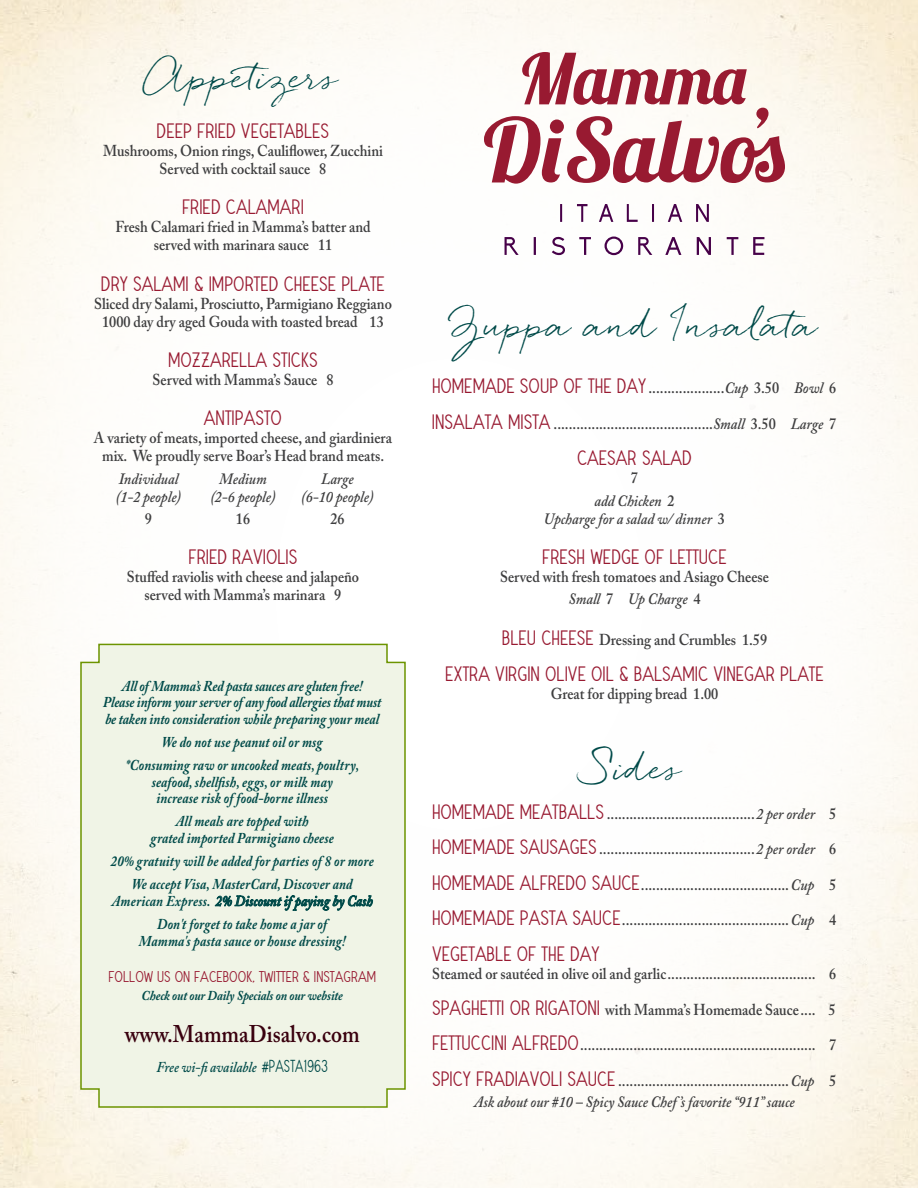
<style>
.page{position:relative;width:918px;height:1188px;background:#fff}
.page>*{position:absolute;margin:0;border:0;box-sizing:border-box;transform-origin:0 0}
.Title_Header_QUICKPE{font:34.5px "Quickpen";color:#004a49}
.t1{font:600 24px "Adobe Caslon Pro";color:#39000e;scale:.9 1}
.MENU_ENTREE_red{font:18px "Vintage Avalanche";color:#981a31}
.food_description{font:600 15.75px/18px "Adobe Caslon Pro";color:#3e3e3f;text-align:center;scale:.9 1}
.food_description-2{font:italic 600 15.75px/18px "Adobe Caslon Pro";color:#3e3e3f;text-align:center;scale:.9 1}
.MENU_ENTREE_red-2{font:600 15.75px "Adobe Caslon Pro";color:#3e3e3f;scale:.9 1}
.MENU_ENTREE_dark{font:italic 700 15px/16.5px "Adobe Caslon Pro";letter-spacing:.01em;color:#004a49;text-align:center;scale:.87 1}
.MENU_ENTREE_dark-2{font:italic 700 15px/16.5px "Adobe Caslon Pro";letter-spacing:-.01em;color:#004a49;text-align:center;scale:.87 1}
.t2{font:italic 600 15px "Adobe Caslon Pro";color:#004a49;scale:.87 1}
.MENU_ENTREE_red-3{font:13.5px "Vintage Avalanche";color:#981a31}
.MENU_ENTREE_red-4{font:italic 700 13.5px "Adobe Caslon Pro";letter-spacing:-.01em;color:#004a49;scale:.9 1}
.s1{font-weight:600}
.s2{font-style:normal}
.s3{font-family:"Vintage Avalanche";font-weight:400;font-style:normal}
.s4{font-family:"Vintage Avalanche";font-weight:400;font-size:18px;color:#981a31}
.s5{font-style:italic}
</style>
<div class="page">
<div style="left:80px;top:643px;width:326px;height:465px;background:#f0f4e6"></div>
<svg style="left:484px;top:52px;width:301px;height:132px"></svg>
<svg style="left:560px;top:204px;width:149px;height:18px"></svg>
<svg style="left:505px;top:237px;width:259px;height:18px"></svg>
<p class="Title_Header_QUICKPE" style="left:147px;top:56px;width:194px">Appetizers</p>
<p class="MENU_ENTREE_red" style="left:157px;top:122px;width:174px">DEEP FRIED VEGETABLES</p>
<p class="food_description" style="left:103px;top:142px;width:313px">Mushrooms, Onion rings, Cauliflower, Zucchini<br>Served with cocktail sauce 8</p>
<p class="MENU_ENTREE_red" style="left:182px;top:198px;width:123px">FRIED CALAMARI</p>
<p class="food_description" style="left:115px;top:218px;width:285px">Fresh Calamari fried in Mamma’s batter and served with marinara sauce 11</p>
<p class="MENU_ENTREE_red" style="left:101px;top:274px;width:286px">DRY SALAMI &amp; IMPORTED CHEESE PLATE</p>
<p class="food_description" style="left:94px;top:294px;width:332px">Sliced dry Salami, Prosciutto, Parmigiano Reggiano<br>1000 day dry aged Gouda with toasted bread 13</p>
<p class="MENU_ENTREE_red" style="left:168px;top:351px;width:151px">MOZZARELLA STICKS</p>
<p class="food_description" style="left:153px;top:371px;width:203px">Served with Mamma’s Sauce 8</p>
<p class="MENU_ENTREE_red" style="left:204px;top:409px;width:80px">ANTIPASTO</p>
<p class="food_description" style="left:94px;top:429px;width:333px">A variety of meats, imported cheese, and giardiniera mix. We proudly serve Boar’s Head brand meats.</p>
<p class="food_description-2" style="left:119px;top:469px;width:68px">Individual</p>
<p class="food_description-2" style="left:219px;top:469px;width:54px">Medium</p>
<p class="food_description-2" style="left:321px;top:469px;width:38px">Large</p>
<p class="food_description-2" style="left:116px;top:487px;width:74px">(1-2 people)</p>
<p class="food_description-2" style="left:210px;top:487px;width:74px">(2-6 people)</p>
<p class="food_description-2" style="left:301px;top:487px;width:82px">(6-10 people)</p>
<p class="food_description" style="left:145px;top:509px;width:9px">9</p>
<p class="food_description" style="left:236px;top:509px;width:17px">16</p>
<p class="food_description" style="left:330px;top:509px;width:17px">26</p>
<p class="MENU_ENTREE_red" style="left:189px;top:548px;width:110px">FRIED RAVIOLIS</p>
<p class="food_description" style="left:127px;top:568px;width:260px">Stuffed raviolis with cheese and jalapeño served with Mamma’s marinara 9</p>
<p class="MENU_ENTREE_dark-2" style="left:103px;top:677px;width:322px">All of Mamma’s Red pasta sauces are gluten free!<br>Please inform your server of any food allergies that must be taken into consideration while preparing your meal</p>
<p class="MENU_ENTREE_dark" style="left:162px;top:733px;width:186px">We do not use peanut oil or msg</p>
<p class="MENU_ENTREE_dark" style="left:126px;top:757px;width:270px">*Consuming raw or uncooked meats, poultry, seafood, shellfish, eggs, or milk may<br>increase risk of food-borne illness</p>
<p class="MENU_ENTREE_dark" style="left:151px;top:813px;width:212px">All meals are topped with<br>grated imported Parmigiano cheese</p>
<p class="MENU_ENTREE_dark" style="left:111px;top:853px;width:304px">20% gratuity will be added for parties of 8 or more</p>
<p class="MENU_ENTREE_dark" style="left:112px;top:876px;width:301px">We accept Visa, MasterCard, Discover and<br>American Express. <span class="s1">2% Discount if paying by Cash</span></p>
<p class="MENU_ENTREE_dark" style="left:139px;top:916px;width:239px">Don't forget to take home a jar of<br>Mamma's pasta sauce or house dressing!</p>
<p class="MENU_ENTREE_red-3" style="left:108px;top:969px;width:269px">FOLLOW US ON FACEBOOK, TWITTER &amp; INSTAGRAM</p>
<p class="MENU_ENTREE_red-4" style="left:142px;top:987px;width:225px">Check out our Daily Specials on our website</p>
<p class="t1" style="left:125px;top:1020px;width:262px">www.MammaDisalvo.com</p>
<p class="t2" style="left:156px;top:1058px;width:199px">Free wi-fi available <span class="s2">#</span><span class="s3">PASTA1963</span></p>
<p class="Title_Header_QUICKPE" style="left:451px;top:305px;width:375px">Zuppa and Insalata</p>
<p class="food_description" style="left:432px;top:379px;width:451px"><span class="s4">HOMEMADE SOUP OF THE DAY</span> ....................<span class="s5">Cup</span> 3.50 <span class="s5">Bowl</span> 6</p>
<p class="food_description" style="left:432px;top:415px;width:451px"><span class="s4">INSALATA MISTA</span> ..........................................<span class="s5">Small</span> 3.50 <span class="s5">Large</span> 7</p>
<p class="MENU_ENTREE_red" style="left:577px;top:449px;width:116px">CAESAR SALAD</p>
<p class="food_description" style="left:631px;top:469px;width:9px">7</p>
<p class="food_description-2" style="left:544px;top:491px;width:203px">add Chicken <span class="s2">2<br></span>Upcharge for a salad w/ dinner <span class="s2">3</span></p>
<p class="MENU_ENTREE_red" style="left:542px;top:548px;width:186px">FRESH WEDGE OF LETTUCE</p>
<p class="food_description" style="left:500px;top:568px;width:300px">Served with fresh tomatoes and Asiago Cheese</p>
<p class="food_description-2" style="left:569px;top:590px;width:148px">Small <span class="s2">7</span> Up Charge <span class="s2">4</span></p>
<p class="MENU_ENTREE_red-2" style="left:502px;top:630px;width:296px"><span class="s4">BLEU CHEESE</span> Dressing and Crumbles 1.59</p>
<p class="MENU_ENTREE_red" style="left:445px;top:664px;width:380px">EXTRA VIRGIN OLIVE OIL &amp; BALSAMIC VINEGAR PLATE</p>
<p class="food_description" style="left:551px;top:684px;width:188px">Great for dipping bread 1.00</p>
<p class="Title_Header_QUICKPE" style="left:587px;top:748px;width:97px">Sides</p>
<p class="food_description" style="left:432px;top:804px;width:451px"><span class="s4">HOMEMADE MEATBALLS</span> .......................................<span class="s5">2 per order</span> 5</p>
<p class="food_description" style="left:432px;top:840px;width:451px"><span class="s4">HOMEMADE SAUSAGES</span>.........................................<span class="s5">2 per order</span> 6</p>
<p class="food_description" style="left:432px;top:875px;width:451px"><span class="s4">HOMEMADE ALFREDO SAUCE</span>.......................................<span class="s5">Cup</span> 5</p>
<p class="food_description" style="left:432px;top:911px;width:451px"><span class="s4">HOMEMADE PASTA SAUCE</span>............................................<span class="s5">Cup</span> 4</p>
<p class="MENU_ENTREE_red" style="left:432px;top:945px;width:169px">VEGETABLE OF THE DAY</p>
<p class="food_description" style="left:432px;top:965px;width:451px">Steamed or sautéed in olive oil and garlic....................................... 6</p>
<p class="food_description" style="left:432px;top:1000px;width:450px"><span class="s4">SPAGHETTI OR RIGATONI</span> with Mamma’s Homemade Sauce .... 5</p>
<p class="food_description" style="left:432px;top:1036px;width:451px"><span class="s4">FETTUCCINI ALFREDO</span>.............................................................. 7</p>
<p class="food_description" style="left:432px;top:1072px;width:451px"><span class="s4">SPICY FRADIAVOLI SAUCE</span> .............................................<span class="s5">Cup</span> 5</p>
<p class="food_description-2" style="left:474px;top:1093px;width:358px">Ask about our #10 – Spicy Sauce Chef ’s favorite “911” sauce</p>
</div>
